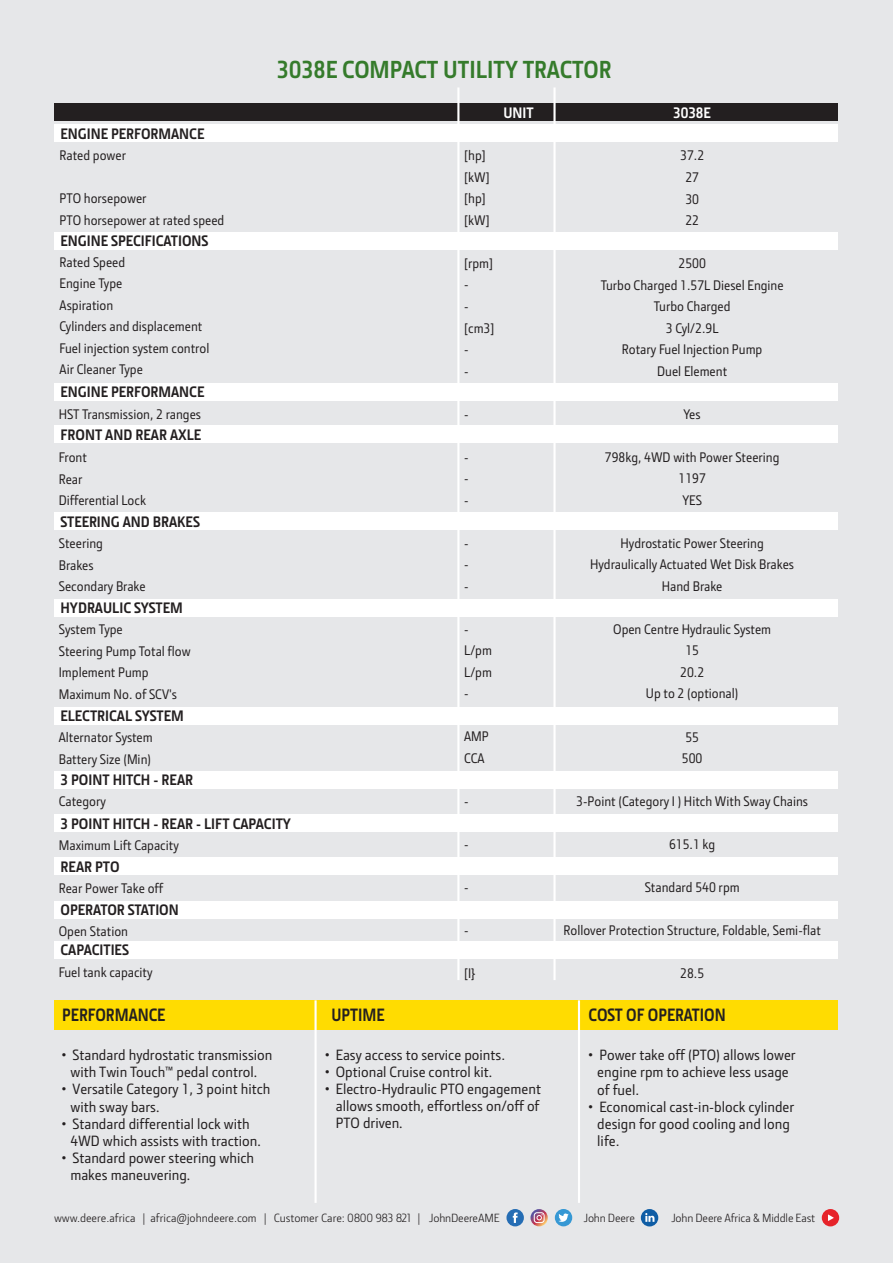
<style>
.page{position:relative;width:893px;height:1263px;background:#e6e7e9}
.page>*{position:absolute;margin:0;border:0;box-sizing:border-box;transform-origin:0 0}
.t1{font:700 24.9px "JD Sans";color:#357b2b}
.t2{font:700 18px "JD Sans";color:#231f20;scale:.92 1}
.t3{font:700 15.3px "JD Sans";color:#231f20}
.t4{font:700 15.3px "JD Sans";color:#fff}
.t5{font:15px/17.2px "JD Sans";color:#231f20}
.t6{font:13.95px/21.5px "JD Sans";color:#231f20}
.t7{font:12px "JD Sans Pro";letter-spacing:-.01em;color:#231f20}
.s1{font-family:"Minion Pro"}
</style>
<div class="page">
<div style="left:555px;top:1209px;width:17px;height:17px;background:#3698d4;border-radius:50%"></div>
<svg style="left:558px;top:1213px;width:11px;height:9px"></svg>
<div style="left:506px;top:1209px;width:18px;height:17px;background:#256db4;border-radius:50%"></div>
<svg style="left:513px;top:1212px;width:5px;height:11px"></svg>
<svg style="left:530px;top:1209px;width:18px;height:17px"></svg>
<div style="left:822px;top:1209px;width:17px;height:17px;background:#e6232a;border-radius:50%"></div>
<svg style="left:828px;top:1214px;width:6px;height:7px"></svg>
<div style="left:641px;top:1209px;width:17px;height:17px;background:#0f5da5;border-radius:50%"></div>
<svg style="left:645px;top:1213px;width:9px;height:9px"></svg>
<div style="left:54px;top:125px;width:784px;height:17px;background:#fff"></div>
<div style="left:54px;top:383px;width:784px;height:18px;background:#fff"></div>
<div style="left:54px;top:426px;width:784px;height:17px;background:#fff"></div>
<div style="left:54px;top:513px;width:784px;height:17px;background:#fff"></div>
<div style="left:54px;top:599px;width:784px;height:17px;background:#fff"></div>
<div style="left:54px;top:707px;width:784px;height:17px;background:#fff"></div>
<div style="left:54px;top:771px;width:784px;height:18px;background:#fff"></div>
<div style="left:54px;top:814px;width:784px;height:18px;background:#fff"></div>
<div style="left:54px;top:858px;width:784px;height:17px;background:#fff"></div>
<div style="left:54px;top:941px;width:784px;height:17px;background:#fff"></div>
<div style="left:54px;top:901px;width:784px;height:17px;background:#fff"></div>
<div style="left:54px;top:1000px;width:262px;height:30px;background:#ffdc01"></div>
<div style="left:316px;top:1000px;width:261px;height:30px;background:#ffdc01"></div>
<div style="left:577px;top:1000px;width:261px;height:30px;background:#ffdc01"></div>
<div style="left:54px;top:232px;width:784px;height:18px;background:#fff"></div>
<div style="left:54px;top:103px;width:784px;height:18px;background:#231f20"></div>
<hr style="left:553px;top:87px;width:3px;height:893px;background:#fff">
<hr style="left:578px;top:1000px;width:2px;height:203px;background:#fff">
<hr style="left:314px;top:1000px;width:3px;height:203px;background:#fff">
<hr style="left:457px;top:87px;width:2px;height:893px;background:#fff">
<p class="t3" style="left:61px;top:123px;width:145px">ENGINE PERFORMANCE</p>
<h1 class="t1" style="left:277px;top:53px;width:336px">3038E COMPACT UTILITY TRACTOR</h1>
<p class="t4" style="left:503px;top:103px;width:32px">UNIT</p>
<p class="t4" style="left:673px;top:103px;width:39px">3038E</p>
<p class="t6" style="left:60px;top:144px;width:68px">Rated power</p>
<p class="t6" style="left:60px;top:187px;width:166px">PTO horsepower<br>PTO horsepower at rated speed</p>
<p class="t3" style="left:61px;top:231px;width:150px">ENGINE SPECIFICATIONS</p>
<p class="t6" style="left:60px;top:251px;width:151px">Rated Speed<br>Engine Type<br>Aspiration<br>Cylinders and displacement<br>Fuel injection system control<br>Air Cleaner Type</p>
<p class="t6" style="left:59px;top:403px;width:144px">HST Transmission, 2 ranges</p>
<p class="t6" style="left:59px;top:446px;width:89px">Front<br>Rear<br>Differential Lock</p>
<p class="t6" style="left:59px;top:532px;width:88px">Steering<br>Brakes<br>Secondary Brake</p>
<p class="t3" style="left:61px;top:382px;width:145px">ENGINE PERFORMANCE</p>
<p class="t3" style="left:61px;top:424px;width:142px">FRONT AND REAR AXLE</p>
<p class="t3" style="left:61px;top:511px;width:141px">STEERING AND BRAKES</p>
<p class="t3" style="left:61px;top:598px;width:124px">HYDRAULIC SYSTEM</p>
<p class="t6" style="left:59px;top:618px;width:133px">System Type<br>Steering Pump Total flow<br>Implement Pump<br>Maximum No. of SCV's</p>
<p class="t3" style="left:61px;top:705px;width:125px">ELECTRICAL SYSTEM</p>
<p class="t6" style="left:59px;top:726px;width:95px">Alternator System<br>Battery Size (Min)</p>
<p class="t6" style="left:59px;top:790px;width:49px">Category</p>
<p class="t6" style="left:59px;top:834px;width:122px">Maximum Lift Capacity</p>
<p class="t6" style="left:59px;top:877px;width:106px">Rear Power Take off</p>
<p class="t6" style="left:59px;top:920px;width:71px">Open Station</p>
<p class="t6" style="left:59px;top:961px;width:95px">Fuel tank capacity</p>
<p class="t3" style="left:61px;top:770px;width:134px">3 POINT HITCH - REAR</p>
<p class="t3" style="left:61px;top:813px;width:232px">3 POINT HITCH - REAR - LIFT CAPACITY</p>
<p class="t3" style="left:61px;top:856px;width:61px">REAR PTO</p>
<p class="t3" style="left:61px;top:899px;width:120px">OPERATOR STATION</p>
<p class="t3" style="left:61px;top:940px;width:70px">CAPACITIES</p>
<p class="t6" style="left:464px;top:144px;width:27px">[hp] [kW] [hp] [kW]</p>
<p class="t6" style="left:464px;top:252px;width:32px">[rpm] -<br>- [cm3] -<br>-</p>
<p class="t6" style="left:464px;top:402px;width:6px">-</p>
<p class="t6" style="left:464px;top:445px;width:6px;text-align:justify">- - -</p>
<p class="t6" style="left:464px;top:532px;width:6px;text-align:justify">- - -</p>
<p class="t6" style="left:464px;top:618px;width:29px">-<br>L/pm<br>L/pm -</p>
<p class="t6" style="left:464px;top:725px;width:26px">AMP<br>CCA</p>
<p class="t6" style="left:464px;top:790px;width:6px">-</p>
<p class="t6" style="left:464px;top:833px;width:6px">-</p>
<p class="t6" style="left:464px;top:876px;width:6px">-</p>
<p class="t6" style="left:464px;top:919px;width:6px">-</p>
<p class="t6" style="left:464px;top:962px;width:13px">[I}</p>
<p class="t6" style="left:680px;top:144px;width:26px;text-align:center">37.2<br>27<br>30<br>22</p>
<p class="t6" style="left:601px;top:252px;width:184px;text-align:center">2500<br>Turbo Charged 1.57L Diesel Engine<br>Turbo Charged<br>3 Cyl/2.9L<br>Rotary Fuel Injection Pump<br>Duel Element</p>
<p class="t6" style="left:684px;top:403px;width:19px">Yes</p>
<p class="t6" style="left:605px;top:446px;width:176px;text-align:center">798kg, 4WD with Power Steering<br>1197<br>YES</p>
<p class="t6" style="left:590px;top:532px;width:206px;text-align:center">Hydrostatic Power Steering<br>Hydraulically Actuated Wet Disk Brakes<br>Hand Brake</p>
<p class="t6" style="left:613px;top:618px;width:159px;text-align:center">Open Centre Hydraulic System<br>15<br>20.2<br>Up to 2 (optional)</p>
<p class="t6" style="left:682px;top:725px;width:22px">55<br>500</p>
<p class="t6" style="left:576px;top:790px;width:233px">3-Point (Category I ) Hitch With Sway Chains</p>
<p class="t6" style="left:669px;top:833px;width:48px">615.1 kg</p>
<p class="t6" style="left:645px;top:876px;width:96px">Standard 540 rpm</p>
<p class="t6" style="left:564px;top:919px;width:259px">Rollover Protection Structure, Foldable, Semi-flat</p>
<p class="t6" style="left:680px;top:962px;width:26px">28.5</p>
<p class="t2" style="left:62px;top:1003px;width:113px">PERFORMANCE</p>
<p class="t2" style="left:332px;top:1003px;width:59px">UPTIME</p>
<p class="t2" style="left:589px;top:1003px;width:151px">COST OF OPERATION</p>
<p class="t5" style="left:61px;top:1046px;width:213px;text-align:center">• Standard hydrostatic transmission with Twin Touch™ pedal control<span class="s1">.</span></p>
<p class="t5" style="left:70px;top:1080px;width:202px;text-indent:-9px">• Versatile Category 1, 3 point hitch with sway bars<span class="s1">.</span></p>
<p class="t5" style="left:70px;top:1114px;width:192px;text-indent:-9px">• Standard differential lock with<br>4WD which assists with traction<span class="s1">.</span></p>
<p class="t5" style="left:70px;top:1149px;width:185px;text-indent:-9px">• Standard power steering which makes maneuvering<span class="s1">.</span></p>
<p class="t5" style="left:597px;top:1046px;width:200px;text-indent:-9px">• Power take off (PTO) allows lower engine rpm to achieve less usage of fuel.</p>
<p class="t5" style="left:597px;top:1097px;width:198px;text-indent:-9px">• Economical cast-in-block cylinder design for good cooling and long life.</p>
<p class="t5" style="left:325px;top:1045px;width:182px">• Easy access to service points.</p>
<p class="t5" style="left:325px;top:1062px;width:169px">• Optional Cruise control kit<span class="s1">.</span></p>
<p class="t5" style="left:336px;top:1079px;width:207px;text-align:justify;text-indent:-11px">• Electro-Hydraulic PTO engagement allows smooth, effortless on/off of PTO driven<span class="s1">.</span></p>
<p class="t7" style="left:54px;top:1210px;width:447px">www.deere.africa | africa@johndeere.com | Customer Care: 0800 983 821 | JohnDeereAME</p>
<p class="t7" style="left:584px;top:1210px;width:53px">John Deere</p>
<p class="t7" style="left:671px;top:1210px;width:145px">John Deere Africa &amp; Middle East</p>
</div>
